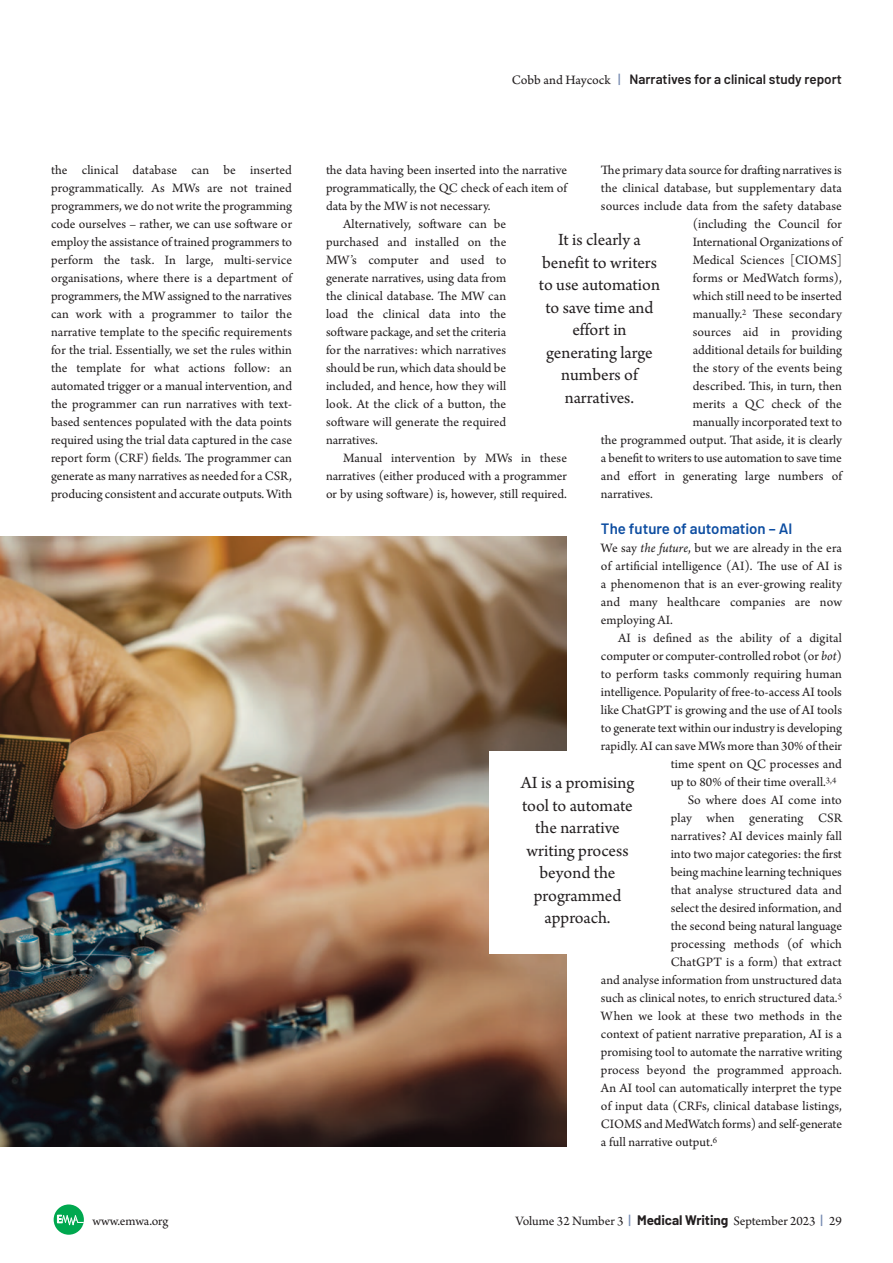
<style>
.page{position:relative;width:893px;height:1263px;background:#fff}
.page>*{position:absolute;margin:0;border:0;box-sizing:border-box;transform-origin:0 0}
.t1{font:18px/22.5px "Arno Pro";color:#231f20;text-align:center}
.t2{font:600 15px "Barlow";color:#0d4da1}
.t3{font:13.5px/18px "Arno Pro";color:#231f20;text-align:justify}
.t4{font:600 13.5px "Barlow";color:#231f20}
.s1{font-family:"Arno Pro Sm Text";font-weight:400}
.s2{font-weight:500;color:#7589b1}
.s3{font-style:italic}
.s4{font-family:"Barlow";font-weight:500;color:#7589b1}
.s5{font-family:"Barlow";font-weight:700}
</style>
<div class="page">
<svg style="left:54px;top:1204px;width:30px;height:31px"></svg>
<img style="left:0;top:537px;width:567px;height:609px">
<div style="left:489px;top:752px;width:95px;height:202px;background:#fff"></div>
<p class="t4" style="left:512px;top:70px;width:332px"><span class="s1">Cobb and Haycock</span> <span class="s2">|</span> Narratives for a clinical study report</p>
<p class="t3" style="left:601px;top:162px;width:242px">The primary data source for drafting narratives is</p>
<p class="t3" style="left:601px;top:180px;width:242px">the clinical database, but supplementary data</p>
<p class="t3" style="left:601px;top:198px;width:242px">sources include data from the safety database</p>
<p class="t3" style="left:693px;top:216px;width:151px">(including the Council for</p>
<p class="t3" style="left:693px;top:234px;width:151px">International Organizations of</p>
<p class="t3" style="left:693px;top:252px;width:151px">Medical Sciences [CIOMS]</p>
<p class="t3" style="left:693px;top:270px;width:151px">forms or MedWatch forms),</p>
<p class="t3" style="left:693px;top:288px;width:151px">which still need to be inserted</p>
<p class="t3" style="left:693px;top:306px;width:151px">manually.<sup>2</sup> These secondary</p>
<p class="t3" style="left:693px;top:324px;width:151px">sources aid in providing</p>
<p class="t3" style="left:693px;top:342px;width:151px">additional details for building</p>
<p class="t3" style="left:693px;top:360px;width:151px">the story of the events being</p>
<p class="t3" style="left:693px;top:378px;width:151px">described. This, in turn, then</p>
<p class="t3" style="left:693px;top:396px;width:151px">merits a QC check of the</p>
<p class="t3" style="left:693px;top:414px;width:151px">manually incorporated text to</p>
<p class="t3" style="left:601px;top:432px;width:242px">the programmed output. That aside, it is clearly</p>
<p class="t3" style="left:601px;top:450px;width:242px">a benefit to writers to use automation to save time</p>
<p class="t3" style="left:601px;top:468px;width:242px">and effort in generating large numbers of</p>
<p class="t3" style="left:601px;top:486px;width:53px">narratives.</p>
<p class="t2" style="left:601px;top:519px;width:193px">The future of automation – AI</p>
<p class="t3" style="left:601px;top:540px;width:242px">We say <span class="s3">the future</span>, but we are already in the era of artificial intelligence (AI). The use of AI is a phenomenon that is an ever-growing reality and many healthcare companies are now employing AI.</p>
<p class="t3" style="left:618px;top:630px;width:225px">AI is defined as the ability of a digital</p>
<p class="t3" style="left:601px;top:648px;width:242px">computer or computer-controlled robot (or <span class="s3">bot</span>)</p>
<p class="t3" style="left:601px;top:666px;width:242px">to perform tasks commonly requiring human</p>
<p class="t3" style="left:601px;top:684px;width:242px">intelligence. Popularity of free-to-access AI tools</p>
<p class="t3" style="left:601px;top:702px;width:243px">like ChatGPT is growing and the use of AI tools</p>
<p class="t3" style="left:601px;top:720px;width:242px">to generate text within our industry is developing</p>
<p class="t3" style="left:601px;top:738px;width:242px">rapidly. AI can save MWs more than 30% of their</p>
<p class="t3" style="left:671px;top:756px;width:173px">time spent on QC processes and</p>
<p class="t3" style="left:671px;top:774px;width:167px">up to 80% of their time overall.<sup>3,4</sup></p>
<p class="t3" style="left:688px;top:792px;width:156px">So where does AI come into</p>
<p class="t3" style="left:671px;top:810px;width:173px">play when generating CSR</p>
<p class="t3" style="left:671px;top:828px;width:173px">narratives? AI devices mainly fall</p>
<p class="t3" style="left:671px;top:846px;width:173px">into two major categories: the first</p>
<p class="t3" style="left:671px;top:864px;width:173px">being machine learning techniques</p>
<p class="t3" style="left:671px;top:882px;width:173px">that analyse structured data and</p>
<p class="t3" style="left:671px;top:900px;width:173px">select the desired information, and</p>
<p class="t3" style="left:671px;top:918px;width:173px">the second being natural language</p>
<p class="t3" style="left:671px;top:936px;width:173px">processing methods (of which</p>
<p class="t3" style="left:671px;top:954px;width:173px">ChatGPT is a form) that extract</p>
<p class="t3" style="left:601px;top:972px;width:242px">and analyse information from unstructured data</p>
<p class="t3" style="left:601px;top:990px;width:242px">such as clinical notes, to enrich structured data.<sup>5</sup></p>
<p class="t3" style="left:601px;top:1008px;width:243px">When we look at these two methods in the</p>
<p class="t3" style="left:601px;top:1026px;width:242px">context of patient narrative preparation, AI is a</p>
<p class="t3" style="left:601px;top:1044px;width:242px">promising tool to automate the narrative writing</p>
<p class="t3" style="left:601px;top:1062px;width:243px">process beyond the programmed approach.</p>
<p class="t3" style="left:601px;top:1080px;width:242px">An AI tool can automatically interpret the type</p>
<p class="t3" style="left:601px;top:1098px;width:242px">of input data (CRFs, clinical database listings,</p>
<p class="t3" style="left:601px;top:1116px;width:242px">CIOMS and MedWatch forms) and self-generate</p>
<p class="t3" style="left:601px;top:1134px;width:118px">a full narrative output.<sup>6</sup></p>
<p class="t3" style="left:51px;top:162px;width:243px">the clinical database can be inserted programmatically. As MWs are not trained programmers, we do not write the programming code ourselves – rather, we can use software or employ the assistance of trained programmers to perform the task. In large, multi-service organisations, where there is a department of programmers, the MW assigned to the narratives can work with a programmer to tailor the narrative template to the specific requirements for the trial. Essentially, we set the rules within the template for what actions follow: an automated trigger or a manual intervention, and the programmer can run narratives with text&shy;based sentences populated with the data points required using the trial data captured in the case report form (CRF) fields. The programmer can generate as many narratives as needed for a CSR, producing consistent and accurate outputs. With</p>
<p class="t3" style="left:326px;top:162px;width:242px">the data having been inserted into the narrative programmatically, the QC check of each item of data by the MW is not necessary.</p>
<p class="t3" style="left:326px;top:216px;width:182px;text-indent:17px">Alternatively, software can be purchased and installed on the MW’s computer and used to generate narratives, using data from the clinical database. The MW can load the clinical data into the software package, and set the criteria for the narratives: which narratives should be run, which data should be included, and hence, how they will look. At the click of a button, the software will generate the required narratives.</p>
<p class="t3" style="left:326px;top:450px;width:243px;text-indent:17px">Manual intervention by MWs in these narratives (either produced with a programmer or by using software) is, however, still required.</p>
<p class="t1" style="left:539px;top:230px;width:123px">It is clearly a benefit to writers to use automation to save time and effort in generating large numbers of narratives.</p>
<p class="t1" style="left:521px;top:773px;width:115px">AI is a promising tool to automate the narrative writing process beyond the programmed approach.</p>
<p class="t3" style="left:92px;top:1213px;width:78px">www.emwa.org</p>
<p class="t3" style="left:516px;top:1213px;width:328px">Volume 32 Number 3 <span class="s4">|</span> <span class="s5">Medical Writing</span> September 2023 <span class="s4">|</span> 29</p>
</div>
